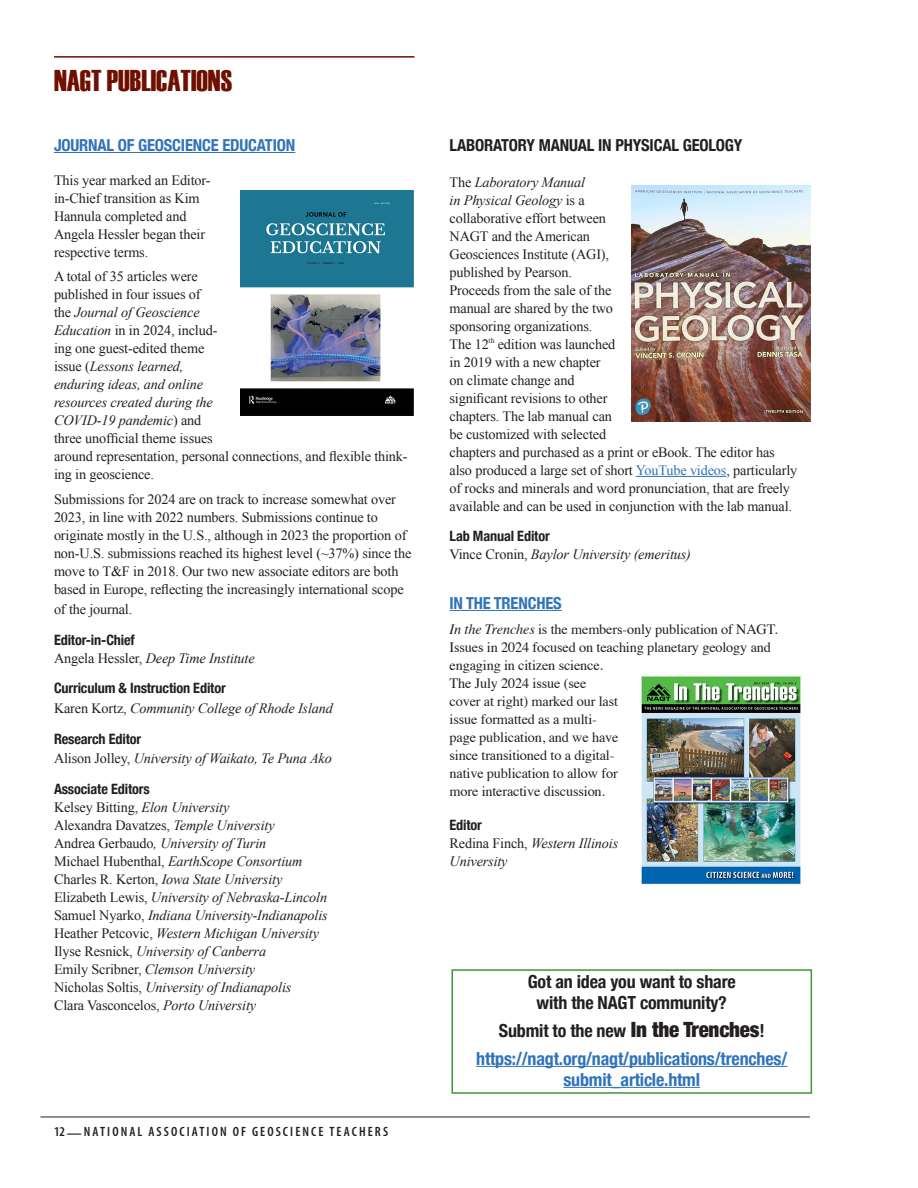
<style>
.page{position:relative;width:918px;height:1188px;background:#fff}
.page>*{position:absolute;margin:0;border:0;box-sizing:border-box;transform-origin:0 0}
.FeatureHeadCaps{font:30px "Haettenschweiler";color:#6f0f00}
.Body1{font:700 condensed 18px/21px "Helvetica Neue";letter-spacing:-.01em;color:#231f20;text-align:center}
.Body1-2{font:700 condensed 18px/21px "Helvetica Neue";letter-spacing:-.01em;color:#3073ba;text-align:center}
.PD_PROGRAMMING{font:700 condensed 16.5px "Helvetica Neue";letter-spacing:-.01em;color:#3073ba}
.PD_PROGRAMMING-2{font:700 condensed 16.5px "Helvetica Neue";letter-spacing:-.01em;color:#231f20}
.Body1-3{font:14.25px/18px "Times New Roman";letter-spacing:-.01em;color:#231f20}
.Body1-4{font:italic 14.25px/18px "Times New Roman";letter-spacing:-.01em;color:#231f20}
.Body1-5{font:14.25px/18px "Times";letter-spacing:-.01em;color:#231f20}
.Committee_Heads__etc{font:700 condensed 14.25px "Helvetica Neue";letter-spacing:-.01em;color:#231f20}
.Body1-6{font:700 condensed 14.25px "Helvetica Neue";letter-spacing:-.01em;color:#231f20}
.t1{font:600 condensed 13.5px "Myriad Pro";letter-spacing:.155em;color:#231f20}
.s1{font-style:italic}
.s2{font-style:normal}
.s3{font-size:15px}
.s4{color:#3073ba}
.s5{font-weight:900;font-size:21px}
</style>
<div class="page">
<hr style="left:54px;top:152px;width:241px;height:1px;background:#3073ba">
<hr style="left:54px;top:56px;width:360px;height:2px;background:#6f0f00">
<hr style="left:636px;top:476px;width:90px;height:1px;background:#3073ba">
<hr style="left:450px;top:610px;width:112px;height:1px;background:#3073ba">
<img style="left:641px;top:676px;width:160px;height:209px">
<img style="left:632px;top:185px;width:178px;height:237px">
<img style="left:240px;top:190px;width:173px;height:226px">
<hr style="left:476px;top:1066px;width:311px;height:1px;background:#3073ba">
<hr style="left:564px;top:1087px;width:136px;height:1px;background:#3073ba">
<div style="left:452px;top:969px;width:360px;height:125px;border:2px solid #3f9537"></div>
<hr style="left:40px;top:1117px;width:770px;height:1px;background:#231f20">
<p class="FeatureHeadCaps" style="left:54px;top:61px;width:180px">NAGT PUBLICATIONS</p>
<p class="PD_PROGRAMMING" style="left:54px;top:131px;width:243px">JOURNAL OF GEOSCIENCE EDUCATION</p>
<p class="Body1-3" style="left:54px;top:171px;width:158px">This year marked an Editor&shy;in-Chief transition as Kim<br>Hannula completed and<br>Angela Hessler began their respective terms.</p>
<p class="Body1-3" style="left:54px;top:267px;width:355px">A total of 35 articles were<br>published in four issues of<br>the <span class="s1">Journal of Geoscience<br>Education</span> in in 2024, includ-<br>ing one guest-edited theme<br>issue (<span class="s1">Lessons learned,<br>enduring ideas, and online<br>resources created during the<br>COVID-19 pandemic</span>) and<br>three unofficial theme issues<br>around representation, personal connections, and flexible think&shy;ing in geoscience.</p>
<p class="Body1-3" style="left:54px;top:490px;width:359px">Submissions for 2024 are on track to increase somewhat over 2023, in line with 2022 numbers. Submissions continue to originate mostly in the U.S., although in 2023 the proportion of non-U.S. submissions reached its highest level (~37%) since the move to T&amp;F in 2018. Our two new associate editors are both based in Europe, reflecting the increasingly international scope</p>
<p class="Body1-3" style="left:54px;top:600px;width:80px">of the journal.</p>
<p class="Committee_Heads__etc" style="left:54px;top:628px;width:82px">Editor-in-Chief</p>
<p class="Body1-4" style="left:54px;top:648px;width:202px"><span class="s2">Angela Hessler,</span> Deep Time Institute</p>
<p class="Committee_Heads__etc" style="left:54px;top:676px;width:173px">Curriculum &amp; Instruction Editor</p>
<p class="Body1-4" style="left:54px;top:699px;width:280px"><span class="s2">Karen Kortz,</span> Community College of Rhode Island</p>
<p class="Committee_Heads__etc" style="left:54px;top:727px;width:89px">Research Editor</p>
<p class="Body1-4" style="left:54px;top:749px;width:279px"><span class="s2">Alison Jolley,</span> University of Waikato, Te Puna Ako</p>
<p class="Committee_Heads__etc" style="left:54px;top:777px;width:97px">Associate Editors</p>
<p class="Body1-3" style="left:54px;top:798px;width:177px">Kelsey Bitting, <span class="s1">Elon University</span></p>
<p class="Body1-3" style="left:54px;top:816px;width:222px">Alexandra Davatzes, <span class="s1">Temple University</span></p>
<p class="Body1-4" style="left:54px;top:834px;width:214px"><span class="s2">Andrea Gerbaudo</span>, University of Turin</p>
<p class="Body1-4" style="left:54px;top:852px;width:250px"><span class="s2">Michael Hubenthal,</span> EarthScope Consortium</p>
<p class="Body1-4" style="left:54px;top:870px;width:230px"><span class="s2">Charles R. Kerton,</span> Iowa State University</p>
<p class="Body1-4" style="left:54px;top:888px;width:275px"><span class="s2">Elizabeth Lewis,</span> University of Nebraska-Lincoln</p>
<p class="Body1-4" style="left:54px;top:906px;width:275px"><span class="s2">Samuel Nyarko,</span> Indiana University-Indianapolis</p>
<p class="Body1-4" style="left:54px;top:924px;width:267px"><span class="s2">Heather Petcovic,</span> Western Michigan University</p>
<p class="Body1-4" style="left:54px;top:942px;width:214px"><span class="s2">Ilyse Resnick,</span> University of Canberra</p>
<p class="Body1-4" style="left:54px;top:960px;width:203px"><span class="s2">Emily Scribner,</span> Clemson University</p>
<p class="Body1-4" style="left:54px;top:978px;width:239px"><span class="s2">Nicholas Soltis,</span> University of Indianapolis</p>
<p class="Body1-3" style="left:54px;top:996px;width:204px">Clara Vasconcelos, <span class="s1">Porto University</span></p>
<p class="t1" style="left:54px;top:1123px;width:336px">12 <span class="s3">—</span>NATIONAL ASSOCIATION OF GEOSCIENCE TEACHERS</p>
<p class="PD_PROGRAMMING-2" style="left:450px;top:131px;width:294px">LABORATORY MANUAL IN PHYSICAL GEOLOGY</p>
<p class="Body1-3" style="left:450px;top:173px;width:349px">The <span class="s1">Laboratory Manual<br>in Physical Geology</span> is a<br>collaborative effort between<br>NAGT and the American<br>Geosciences Institute (AGI),<br>published by Pearson.<br>Proceeds from the sale of the<br>manual are shared by the two<br>sponsoring organizations.<br>The 12<sup>th</sup> edition was launched<br>in 2019 with a new chapter<br>on climate change and<br>significant revisions to other<br>chapters. The lab manual can<br>be customized with selected<br>chapters and purchased as a print or eBook. The editor has also produced a large set of short <span class="s4">YouTube videos</span>, particularly of rocks and minerals and word pronunciation, that are freely available and can be used in conjunction with the lab manual.</p>
<p class="Committee_Heads__etc" style="left:450px;top:525px;width:102px">Lab Manual Editor</p>
<p class="Body1-4" style="left:450px;top:545px;width:243px"><span class="s2">Vince Cronin,</span> Baylor University (emeritus)</p>
<p class="PD_PROGRAMMING" style="left:450px;top:589px;width:114px">IN THE TRENCHES</p>
<p class="Body1-5" style="left:450px;top:619px;width:330px"><span class="s1">In the Trenches</span> is the members-only publication of NAGT.<br>Issues in 2024 focused on teaching planetary geology and engaging in citizen science.<br>The July 2024 issue (see<br>cover at right) marked our last<br>issue formatted as a multi-<br>page publication, and we have<br>since transitioned to a digital-<br>native publication to allow for<br>more interactive discussion.</p>
<p class="Body1-6" style="left:450px;top:813px;width:34px">Editor</p>
<p class="Body1-4" style="left:450px;top:834px;width:170px"><span class="s2">Redina Finch,</span> Western Illinois<br>University</p>
<p class="Body1" style="left:528px;top:970px;width:210px">Got an idea you want to share with the NAGT community?</p>
<p class="Body1" style="left:499px;top:1019px;width:267px">Submit to the new <span class="s5">In the Trenches</span>!</p>
<p class="Body1-2" style="left:476px;top:1046px;width:313px">https://nagt.org/nagt/publications/trenches/ submit_article.html</p>
</div>
